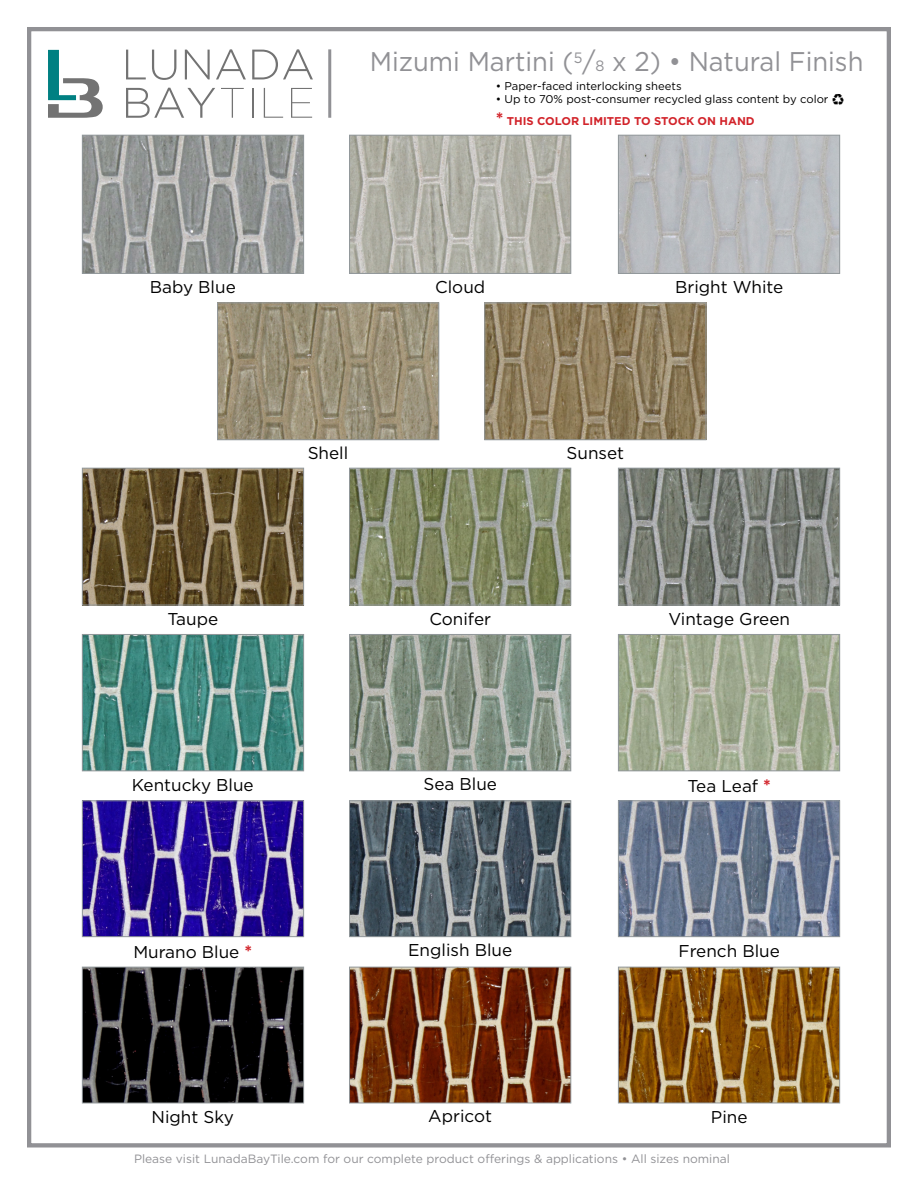
<style>
.page{position:relative;width:918px;height:1188px;background:#fff}
.page>*{position:absolute;margin:0;border:0;box-sizing:border-box;transform-origin:0 0}
.t1{font:27px "Gotham";color:#919195;scale:.95 1}
.t2{font:17.1px "Gotham";color:#000}
.t3{font:12px "Gotham";color:#919195}
.t4{font:11.25px/21.6px "Gotham";color:#000}
.s1{font-size:15px}
.s2{font-family:"Recycle"}
.s3{font-weight:700;font-size:18px;color:#d2232a}
.s4{font-weight:700;color:#d2232a}
</style>
<div class="page">
<img style="left:219px;top:305px;width:218px;height:133px">
<div style="left:217px;top:303px;width:222px;height:137px;border:1px solid #92989b"></div>
<img style="left:487px;top:305px;width:217px;height:133px">
<div style="left:485px;top:303px;width:221px;height:137px;border:1px solid #92989b"></div>
<img style="left:84px;top:470px;width:218px;height:133px">
<div style="left:82px;top:468px;width:222px;height:137px;border:1px solid #92989b"></div>
<img style="left:351px;top:470px;width:218px;height:133px">
<div style="left:349px;top:468px;width:222px;height:137px;border:1px solid #92989b"></div>
<img style="left:620px;top:470px;width:218px;height:133px">
<div style="left:618px;top:468px;width:222px;height:137px;border:1px solid #92989b"></div>
<img style="left:84px;top:636px;width:218px;height:133px">
<div style="left:82px;top:634px;width:222px;height:137px;border:1px solid #92989b"></div>
<img style="left:351px;top:636px;width:218px;height:133px">
<div style="left:349px;top:634px;width:222px;height:137px;border:1px solid #92989b"></div>
<img style="left:620px;top:636px;width:218px;height:133px">
<div style="left:618px;top:634px;width:222px;height:137px;border:1px solid #92989b"></div>
<img style="left:84px;top:137px;width:218px;height:135px">
<div style="left:82px;top:135px;width:222px;height:139px;border:1px solid #92989b"></div>
<img style="left:84px;top:803px;width:218px;height:132px">
<div style="left:82px;top:801px;width:222px;height:136px;border:1px solid #92989b"></div>
<img style="left:351px;top:137px;width:218px;height:135px">
<div style="left:349px;top:135px;width:222px;height:139px;border:1px solid #92989b"></div>
<img style="left:351px;top:803px;width:218px;height:132px">
<div style="left:349px;top:801px;width:222px;height:136px;border:1px solid #92989b"></div>
<img style="left:620px;top:137px;width:218px;height:135px">
<div style="left:618px;top:135px;width:222px;height:139px;border:1px solid #92989b"></div>
<img style="left:620px;top:803px;width:218px;height:132px">
<div style="left:618px;top:801px;width:222px;height:136px;border:1px solid #92989b"></div>
<img style="left:84px;top:969px;width:218px;height:132px">
<div style="left:82px;top:967px;width:222px;height:136px;border:1px solid #92989b"></div>
<img style="left:351px;top:969px;width:218px;height:132px">
<div style="left:349px;top:967px;width:222px;height:136px;border:1px solid #92989b"></div>
<img style="left:620px;top:969px;width:218px;height:132px">
<div style="left:618px;top:967px;width:222px;height:136px;border:1px solid #92989b"></div>
<div style="left:27px;top:27px;width:864px;height:1120px;border:4px solid #919195"></div>
<svg style="left:126px;top:50px;width:20px;height:29px"></svg>
<svg style="left:152px;top:50px;width:24px;height:30px"></svg>
<svg style="left:185px;top:50px;width:25px;height:29px"></svg>
<svg style="left:216px;top:49px;width:30px;height:30px"></svg>
<svg style="left:252px;top:49px;width:61px;height:30px"></svg>
<svg style="left:126px;top:88px;width:89px;height:30px"></svg>
<svg style="left:221px;top:88px;width:23px;height:30px"></svg>
<hr style="left:252px;top:88px;width:1px;height:30px;background:#737373">
<svg style="left:264px;top:88px;width:19px;height:30px"></svg>
<svg style="left:291px;top:88px;width:21px;height:30px"></svg>
<svg style="left:48px;top:50px;width:55px;height:68px"></svg>
<hr style="left:328px;top:49px;width:3px;height:69px;background:#919195">
<h1 class="t1" style="left:370px;top:44px;width:521px">Mizumi Martini (<sup>5</sup>/<span class="s1">8</span> x 2) • Natural Finish</h1>
<p class="t4" style="left:496px;top:75px;width:187px">• Paper-faced interlocking sheets</p>
<p class="t4" style="left:496px;top:88px;width:350px">• Up to 70% post-consumer recycled glass content by color <span class="s2">C </span><span class="s3">*</span> <span class="s4">THIS COLOR LIMITED TO STOCK ON HAND</span></p>
<p class="t2" style="left:150px;top:276px;width:87px">Baby Blue</p>
<p class="t2" style="left:435px;top:276px;width:52px">Cloud</p>
<p class="t2" style="left:675px;top:276px;width:110px">Bright White</p>
<p class="t2" style="left:308px;top:442px;width:42px">Shell</p>
<p class="t2" style="left:567px;top:442px;width:59px">Sunset</p>
<p class="t2" style="left:167px;top:608px;width:52px">Taupe</p>
<p class="t2" style="left:429px;top:608px;width:63px">Conifer</p>
<p class="t2" style="left:668px;top:608px;width:123px">Vintage Green</p>
<p class="t2" style="left:132px;top:774px;width:123px">Kentucky Blue</p>
<p class="t2" style="left:423px;top:773px;width:75px">Sea Blue</p>
<p class="t2" style="left:687px;top:775px;width:85px">Tea Leaf <span class="s3">*</span></p>
<p class="t2" style="left:133px;top:941px;width:120px">Murano Blue <span class="s3">*</span></p>
<p class="t2" style="left:408px;top:939px;width:106px">English Blue</p>
<p class="t2" style="left:679px;top:940px;width:103px">French Blue</p>
<p class="t2" style="left:152px;top:1106px;width:84px">Night Sky</p>
<p class="t2" style="left:428px;top:1105px;width:65px">Apricot</p>
<p class="t2" style="left:711px;top:1106px;width:38px">Pine</p>
<p class="t3" style="left:134px;top:1151px;width:597px">Please visit LunadaBayTile.com for our complete product offerings &amp; applications • All sizes nominal</p>
</div>
